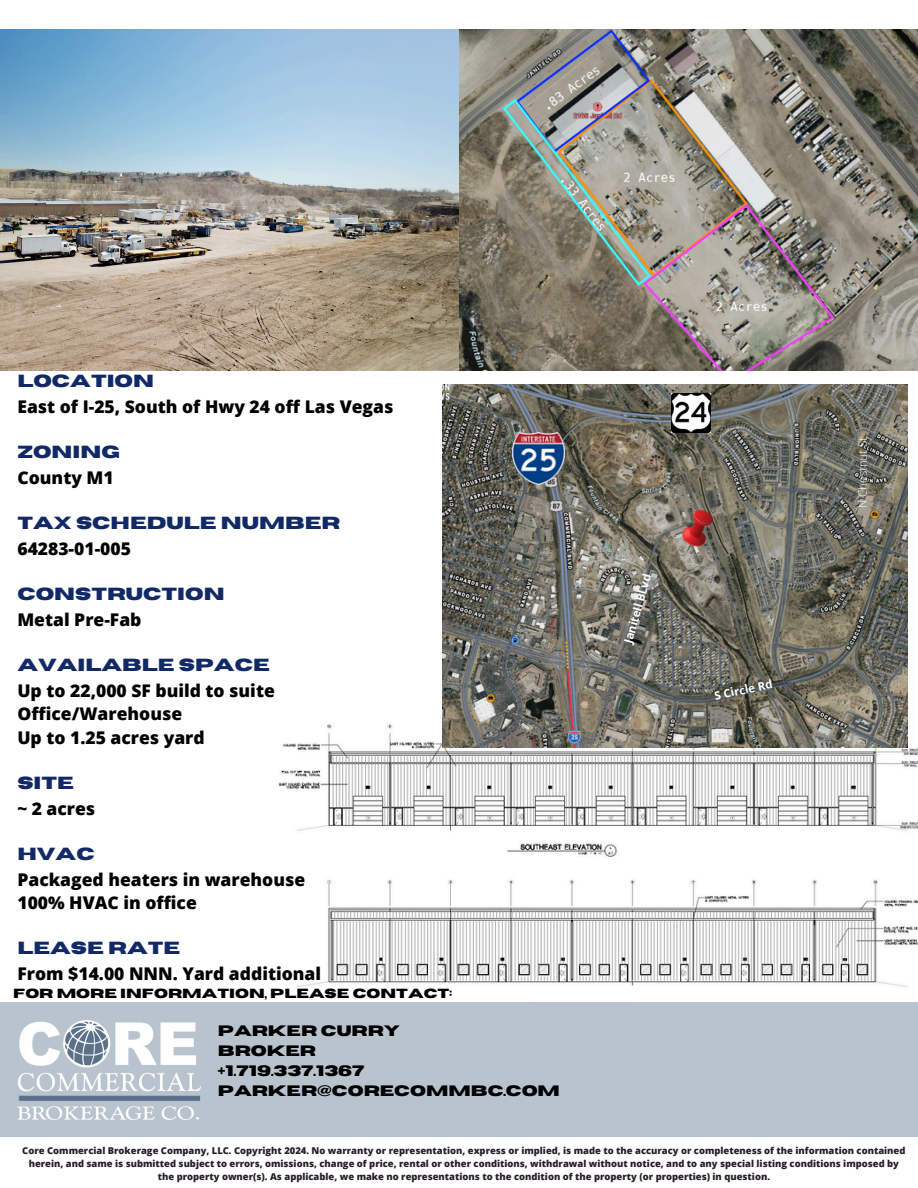
<style>
.page{position:relative;width:918px;height:1188px;background:#fff}
.page>*{position:absolute;margin:0;border:0;box-sizing:border-box;transform-origin:0 0}
.t1{font:800 17.55px/25.8px "Open Sans";color:#000}
.t2{font:700 17.55px/25.8px "Horizon";color:#112a67}
.t3{font:700 15px/20.2px "Horizon";color:#000}
.t4{font:700 13.2px "Horizon";color:#000}
.t5{font:700 11.4px "Open Sans";color:#fff}
.t6{font:300 11.4px "Open Sans";color:#fff}
.t7{font:800 9.45px/13.2px "Open Sans";color:#261f28;text-align:center}
.s1{font-family:"Horizon";font-weight:700;color:#112a67}
.s2{font-family:"Open Sans";font-weight:800;color:#000}
</style>
<div class="page">
<img style="left:0;top:30px;width:918px;height:341px">
<img style="left:278px;top:717px;width:640px;height:271px">
<div style="left:0;top:1002px;width:918px;height:135px;background:#b9c3ce"></div>
<img style="left:17px;top:1020px;width:184px;height:99px">
<img style="left:442px;top:384px;width:465px;height:364px">
<img style="left:675px;top:508px;width:46px;height:46px">
<img style="left:671px;top:394px;width:40px;height:39px">
<img style="left:512px;top:433px;width:52px;height:52px">
<h1 class="t1" style="left:17px;top:368px;width:378px"><span class="s1">LOCATION<br></span>East of I-25, South of Hwy 24 off Las Vegas</h1>
<h1 class="t1" style="left:17px;top:439px;width:104px"><span class="s1">ZONING<br></span>County M1</h1>
<h1 class="t2" style="left:17px;top:511px;width:324px">TAX SCHEDULE NUMBER<br><span class="s2">64283-01-005</span></h1>
<h1 class="t2" style="left:17px;top:582px;width:209px">CONSTRUCTION<br><span class="s2">Metal Pre-Fab</span></h1>
<h1 class="t1" style="left:17px;top:651px;width:259px"><span class="s1">AVAILABLE SPACE<br></span>Up to 22,000 SF build to suite</h1>
<h1 class="t1" style="left:17px;top:702px;width:189px;line-height:23.7px">Office/Warehouse<br>Up to 1.25 acres yard</h1>
<h1 class="t1" style="left:17px;top:769px;width:79px"><span class="s1">SITE<br></span>~ 2 acres</h1>
<p class="t1" style="left:17px;top:840px;width:289px"><span class="s1">HVAC<br></span>Packaged heaters in warehouse</p>
<p class="t1" style="left:17px;top:890px;width:181px">100% HVAC in office</p>
<p class="t1" style="left:17px;top:935px;width:305px"><span class="s1">LEASE RATE<br></span>From $14.00 NNN. Yard additional</p>
<p class="t4" style="left:13px;top:987px;width:440px">FOR MORE INFORMATION, PLEASE CONTACT:</p>
<p class="t3" style="left:218px;top:1021px;width:344px">PARKER CURRY<br>BROKER<br>+1.719.337.1367<br>PARKER@CORECOMMBC.COM</p>
<h2 class="t5" style="left:620px;top:641px;width:73px;rotate:-74deg">Janitell BLvd</h2>
<p class="t5" style="left:713px;top:688px;width:61px;rotate:-12deg">S Circle Rd</p>
<p class="t6" style="left:855px;top:508px;width:72px;rotate:-90deg">N Chestnut St</p>
<h4 class="t7" style="left:22px;top:1144px;width:885px">Core Commercial Brokerage Company, LLC. Copyright 2024. No warranty or representation, express or implied, is made to the accuracy or completeness of the information contained herein, and same is submitted subject to errors, omissions, change of price, rental or other conditions, withdrawal without notice, and to any special listing conditions imposed by the property owner(s). As applicable, we make no representations to the condition of the property (or properties) in question.</h4>
</div>
